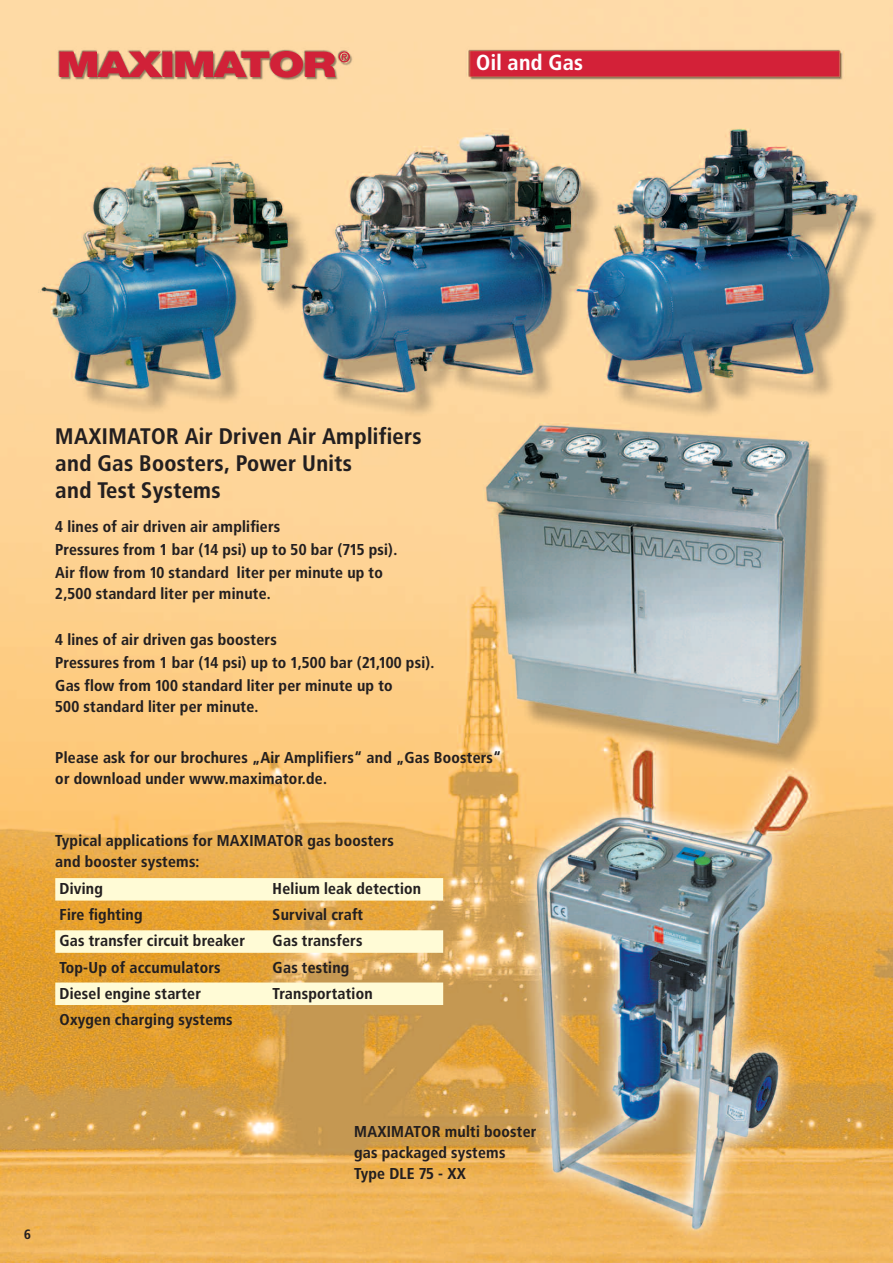
<style>
.page{position:relative;width:893px;height:1263px;background:#fff}
.page>*{position:absolute;margin:0;border:0;box-sizing:border-box;transform-origin:0 0}
.t1{font:700 22.5px/27px "Transit";letter-spacing:-.005em;color:#231f20}
.t2{font:700 21.75px "Transit";letter-spacing:-.005em;color:#fff}
.t3{font:700 15.75px/23.1px "Transit";letter-spacing:-.005em;color:#231f20}
.t4{font:700 13.5px "Transit";color:#231f20}
</style>
<div class="page">
<img style="left:0;top:0;width:893px;height:1263px">
<img style="left:59px;top:51px;width:277px;height:27px">
<svg style="left:339px;top:51px;width:11px;height:11px"></svg>
<div style="left:55px;top:878px;width:388px;height:22px;background:#fffbd6"></div>
<div style="left:55px;top:930px;width:388px;height:23px;background:#fffbd6"></div>
<div style="left:55px;top:982px;width:388px;height:23px;background:#fffbd6"></div>
<h2 class="t2" style="left:476px;top:55px;width:109px">Oil and Gas</h2>
<h1 class="t1" style="left:55px;top:425px;width:368px">MAXIMATOR Air Driven Air Amplifiers and Gas Boosters, Power Units<br>and Test Systems</h1>
<p class="t3" style="left:55px;top:516px;width:344px">4 lines of air driven air amplifiers<br>Pressures from 1 bar (14 psi) up to 50 bar (715 psi).<br>Air flow from 10 standard liter per minute up to</p>
<p class="t3" style="left:55px;top:583px;width:217px">2,500 standard liter per minute.</p>
<p class="t3" style="left:55px;top:630px;width:381px">4 lines of air driven gas boosters<br>Pressures from 1 bar (14 psi) up to 1,500 bar (21,100 psi).<br>Gas flow from 100 standard liter per minute up to</p>
<p class="t3" style="left:55px;top:697px;width:205px">500 standard liter per minute.</p>
<p class="t3" style="left:55px;top:748px;width:448px;line-height:21px">Please ask for our brochures „Air Amplifiers“ and „Gas Boosters“ or download under www.maximator.de.</p>
<p class="t3" style="left:55px;top:831px;width:340px;line-height:21px">Typical applications for MAXIMATOR gas boosters and booster systems:</p>
<p class="t3" style="left:60px;top:879px;width:45px">Diving</p>
<p class="t3" style="left:273px;top:879px;width:150px">Helium leak detection</p>
<p class="t3" style="left:60px;top:905px;width:85px">Fire fighting</p>
<p class="t3" style="left:273px;top:905px;width:92px">Survival craft</p>
<p class="t3" style="left:60px;top:931px;width:187px">Gas transfer circuit breaker</p>
<p class="t3" style="left:273px;top:931px;width:92px">Gas transfers</p>
<p class="t3" style="left:60px;top:957px;width:163px">Top-Up of accumulators</p>
<p class="t3" style="left:273px;top:957px;width:79px">Gas testing</p>
<p class="t3" style="left:60px;top:983px;width:143px">Diesel engine starter</p>
<p class="t3" style="left:273px;top:983px;width:102px">Transportation</p>
<p class="t3" style="left:60px;top:1009px;width:175px">Oxygen charging systems</p>
<p class="t4" style="left:24px;top:1230px;width:9px">6</p>
<p class="t3" style="left:354px;top:1123px;width:184px;line-height:21px">MAXIMATOR multi booster gas packaged systems<br>Type DLE 75 - XX</p>
</div>
